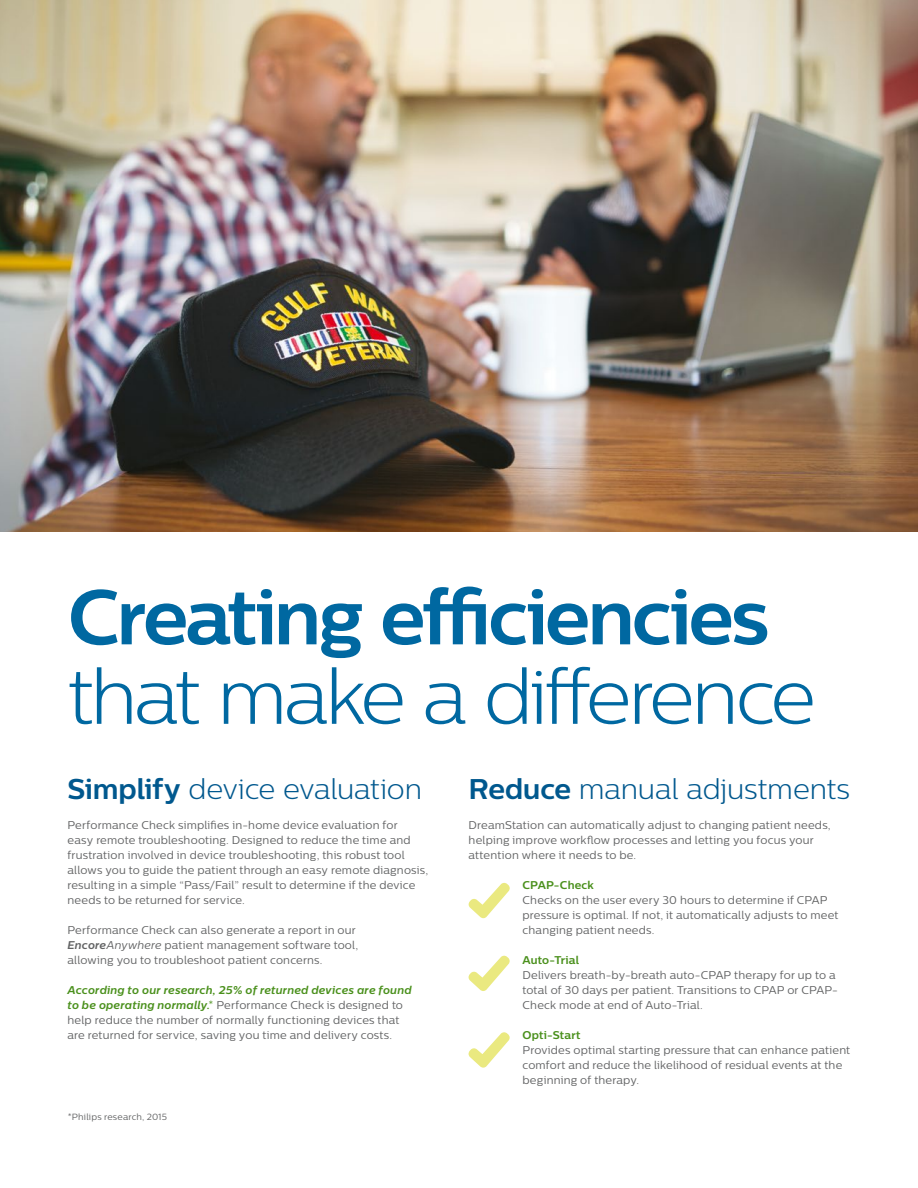
<style>
.page{position:relative;width:918px;height:1188px;background:#fff}
.page>*{position:absolute;margin:0;border:0;box-sizing:border-box;transform-origin:0 0}
.t1{font:700 77.25px "Centrale Sans";letter-spacing:-.04em;color:#0068a1}
.t2{font:300 77.25px "Centrale Sans";letter-spacing:-.045em;color:#0068a1}
.t3{font:300 28.5px "Centrale Sans";letter-spacing:-.01em;color:#00588e}
.t4{font:11.25px/15px "Centrale Sans";letter-spacing:.015em;color:#626364}
.t5{font:700 11.25px "Centrale Sans";letter-spacing:.015em;color:#4a901c}
.t6{font:9px "Centrale Sans";letter-spacing:.02em;color:#626364}
.s1{font-weight:700}
.s2{font-weight:700;font-style:italic}
.s3{font-style:italic}
.s4{font-weight:700;font-style:italic;color:#4a901c}
.s5{color:#4a901c}
</style>
<div class="page">
<img style="left:0;top:0;width:917px;height:531px">
<hr style="left:917px;top:0;width:1px;height:531px;background:#e9eaea">
<svg style="left:469px;top:882px;width:41px;height:36px"></svg>
<svg style="left:469px;top:955px;width:41px;height:36px"></svg>
<svg style="left:469px;top:1032px;width:41px;height:36px"></svg>
<h1 class="t1" style="left:68px;top:570px;width:703px">Creating efficiencies</h1>
<h1 class="t2" style="left:68px;top:653px;width:750px">that make a difference</h1>
<h2 class="t3" style="left:68px;top:773px;width:356px"><span class="s1">Simplify</span> device evaluation</h2>
<p class="t4" style="left:68px;top:818px;width:362px">Performance Check simplifies in-home device evaluation for<br>easy remote troubleshooting. Designed to reduce the time and frustration involved in device troubleshooting, this robust tool allows you to guide the patient through an easy remote diagnosis, resulting in a simple “Pass/Fail” result to determine if the device needs to be returned for service.</p>
<p class="t4" style="left:67px;top:923px;width:292px">Performance Check can also generate a report in our<br><span class="s2">Encore</span><span class="s3">Anywhere</span> patient management software tool, allowing you to troubleshoot patient concerns.</p>
<p class="t4" style="left:67px;top:983px;width:346px"><span class="s4">According to our research, 25% of returned devices are found to be operating normally.</span><span class="s5">*</span> Performance Check is designed to help reduce the number of normally functioning devices that are returned for service, saving you time and delivery costs.</p>
<p class="t6" style="left:68px;top:1112px;width:101px">*Philips research, 2015</p>
<h2 class="t3" style="left:469px;top:773px;width:383px"><span class="s1">Reduce</span> manual adjustments</h2>
<p class="t4" style="left:469px;top:818px;width:364px">DreamStation can automatically adjust to changing patient needs, helping improve workflow processes and letting you focus your attention where it needs to be.</p>
<p class="t5" style="left:523px;top:879px;width:73px">CPAP-Check</p>
<p class="t4" style="left:523px;top:893px;width:317px">Checks on the user every 30 hours to determine if CPAP pressure is optimal. If not, it automatically adjusts to meet changing patient needs.</p>
<p class="t5" style="left:523px;top:954px;width:58px">Auto-Trial</p>
<p class="t4" style="left:523px;top:968px;width:317px">Delivers breath-by-breath auto-CPAP therapy for up to a total of 30 days per patient. Transitions to CPAP or CPAP-<br>Check mode at end of Auto-Trial.</p>
<p class="t5" style="left:523px;top:1029px;width:59px">Opti-Start</p>
<p class="t4" style="left:523px;top:1043px;width:329px">Provides optimal starting pressure that can enhance patient comfort and reduce the likelihood of residual events at the beginning of therapy.</p>
</div>
